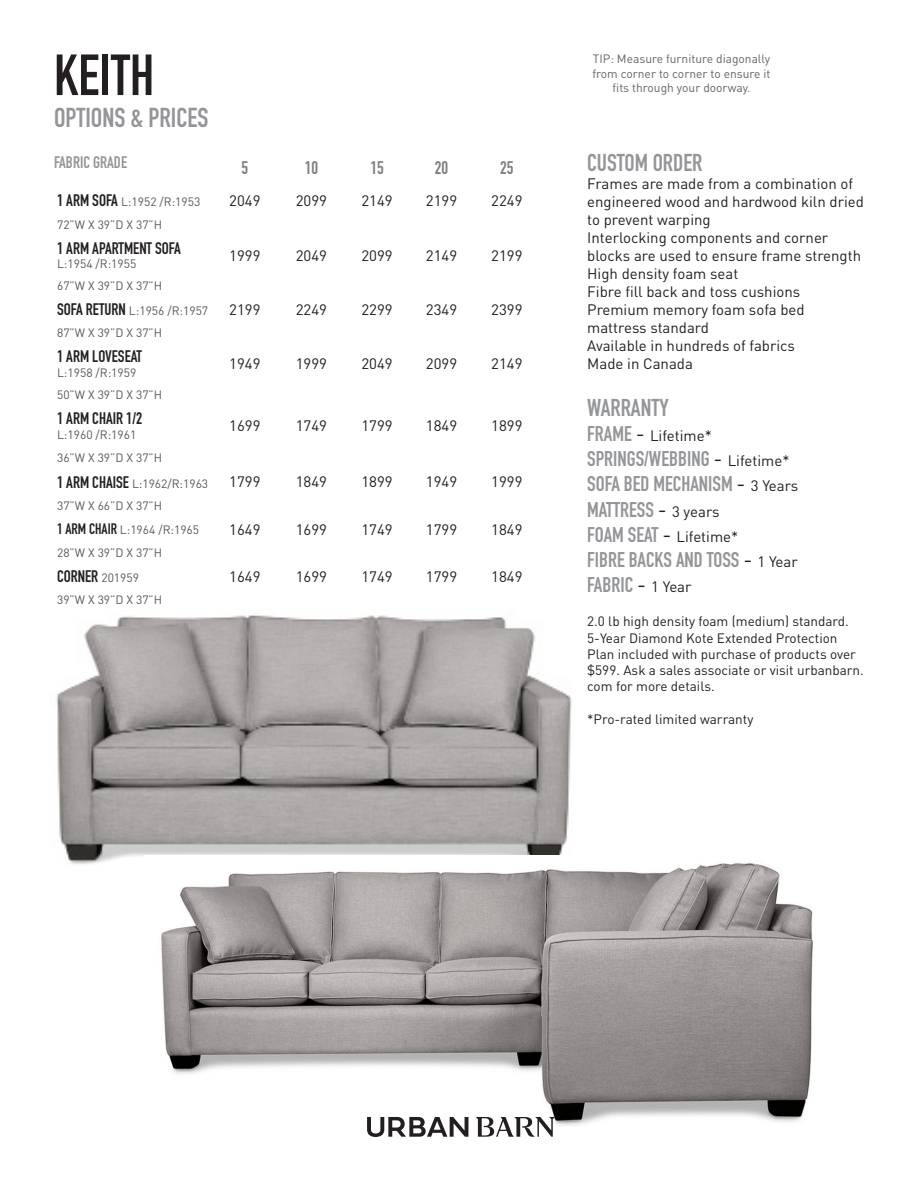
<style>
.page{position:relative;width:918px;height:1188px;background:#fff}
.page>*{position:absolute;margin:0;border:0;box-sizing:border-box;transform-origin:0 0}
.t1{font:57px "DIN Engschrift Std";color:#231f20}
.t2{font:27px "DIN Engschrift Std";color:#939598}
.t3{font:24px "DIN Engschrift Std";color:#939598}
.t4{font:21px "DIN Engschrift Std";color:#939598}
.Grade{font:18px "DIN Engschrift Std";color:#7f7f7f}
.Grade-2{font:16.5px "DIN Engschrift Std";color:#231f20}
.t5{font:16.5px "DIN Engschrift Std";color:#939598}
.Grade-3{font:15px/18px "DINOT";color:#231f20}
.t6{font:13.5px/16.2px "DINOT";color:#231f20}
.Grade-4{font:12px "DINOT";color:#57585a}
.t7{font:12px/14.4px "DINOT";color:#636366;text-align:center}
.s1{font-family:"DIN Engschrift Std";font-size:16.5px;color:#231f20}
.s2{font-family:"DIN Engschrift Std";font-size:15px;color:#231f20}
.s3{font-family:"DINOT";font-size:12px;color:#57585a}
.s4{font-family:"DIN Engschrift Std";font-size:21px;color:#939598}
.s5{font-size:21px}
.s6{font-family:"DINOT";color:#231f20}
.s7{font-family:"DINOT";font-size:15px;color:#231f20}
</style>
<div class="page">
<img style="left:56px;top:615px;width:516px;height:249px">
<img style="left:144px;top:856px;width:669px;height:271px">
<svg style="left:367px;top:1117px;width:101px;height:20px"></svg>
<svg style="left:476px;top:1117px;width:79px;height:20px"></svg>
<p class="t1" style="left:54px;top:42px;width:102px">KEITH</p>
<p class="t2" style="left:54px;top:101px;width:156px">OPTIONS &amp; PRICES</p>
<p class="t5" style="left:54px;top:152px;width:75px">FABRIC GRADE</p>
<p class="Grade" style="left:241px;top:157px;width:8px">5</p>
<p class="Grade" style="left:305px;top:157px;width:15px">10</p>
<p class="Grade" style="left:370px;top:157px;width:15px">15</p>
<p class="Grade" style="left:435px;top:157px;width:15px">20</p>
<p class="Grade" style="left:500px;top:157px;width:15px">25</p>
<p class="Grade-4" style="left:57px;top:194px;width:145px"><span class="s1">1 ARM SOFA</span> L:1952 /R:1953</p>
<p class="Grade-3" style="left:229px;top:191px;width:33px">2049</p>
<p class="Grade-3" style="left:296px;top:191px;width:33px">2099</p>
<p class="Grade-3" style="left:361px;top:191px;width:33px">2149</p>
<p class="Grade-3" style="left:426px;top:191px;width:33px">2199</p>
<p class="Grade-3" style="left:491px;top:191px;width:33px">2249</p>
<p class="Grade-4" style="left:57px;top:216px;width:107px">72”W X 39”D X 37”H</p>
<p class="Grade-2" style="left:57px;top:238px;width:125px">1 ARM APARTMENT SOFA</p>
<p class="Grade-4" style="left:57px;top:255px;width:81px">L:1954 /R:1955</p>
<p class="Grade-3" style="left:229px;top:246px;width:33px">1999</p>
<p class="Grade-3" style="left:296px;top:246px;width:33px">2049</p>
<p class="Grade-3" style="left:361px;top:246px;width:33px">2099</p>
<p class="Grade-3" style="left:426px;top:246px;width:33px">2149</p>
<p class="Grade-3" style="left:491px;top:246px;width:33px">2199</p>
<p class="Grade-4" style="left:57px;top:278px;width:107px">67”W X 39”D X 37”H</p>
<p class="Grade-4" style="left:57px;top:303px;width:153px"><span class="s1">SOFA RETURN</span> L:1956 /R:1957</p>
<p class="Grade-3" style="left:229px;top:300px;width:33px">2199</p>
<p class="Grade-3" style="left:296px;top:300px;width:33px">2249</p>
<p class="Grade-3" style="left:361px;top:300px;width:33px">2299</p>
<p class="Grade-3" style="left:426px;top:300px;width:33px">2349</p>
<p class="Grade-3" style="left:491px;top:300px;width:33px">2399</p>
<p class="Grade-4" style="left:57px;top:325px;width:107px">87”W X 39”D X 37”H</p>
<p class="Grade-2" style="left:57px;top:347px;width:86px">1 ARM LOVESEAT</p>
<p class="Grade-4" style="left:57px;top:364px;width:81px">L:1958 /R:1959</p>
<p class="Grade-3" style="left:229px;top:354px;width:33px">1949</p>
<p class="Grade-3" style="left:296px;top:354px;width:33px">1999</p>
<p class="Grade-3" style="left:361px;top:354px;width:33px">2049</p>
<p class="Grade-3" style="left:426px;top:354px;width:33px">2099</p>
<p class="Grade-3" style="left:491px;top:354px;width:33px">2149</p>
<p class="Grade-4" style="left:57px;top:387px;width:107px">50”W X 39”D X 37”H</p>
<p class="Grade-2" style="left:57px;top:409px;width:87px">1 ARM CHAIR 1/2</p>
<p class="Grade-4" style="left:57px;top:426px;width:81px">L:1960 /R:1961</p>
<p class="Grade-3" style="left:229px;top:416px;width:33px">1699</p>
<p class="Grade-3" style="left:296px;top:416px;width:33px">1749</p>
<p class="Grade-3" style="left:361px;top:416px;width:33px">1799</p>
<p class="Grade-3" style="left:426px;top:416px;width:33px">1849</p>
<p class="Grade-3" style="left:491px;top:416px;width:33px">1899</p>
<p class="Grade-4" style="left:57px;top:449px;width:107px">36”W X 39”D X 37”H</p>
<p class="Grade-4" style="left:57px;top:475px;width:153px"><span class="s1">1 ARM CHAISE</span> L:1962/R:1963</p>
<p class="Grade-3" style="left:229px;top:472px;width:33px">1799</p>
<p class="Grade-3" style="left:296px;top:472px;width:33px">1849</p>
<p class="Grade-3" style="left:361px;top:472px;width:33px">1899</p>
<p class="Grade-3" style="left:426px;top:472px;width:33px">1949</p>
<p class="Grade-3" style="left:491px;top:472px;width:33px">1999</p>
<p class="Grade-4" style="left:57px;top:498px;width:107px">37”W X 66”D X 37”H</p>
<p class="Grade-4" style="left:57px;top:522px;width:144px"><span class="s2">1 ARM CHAIR</span> L:1964 /R:1965</p>
<p class="Grade-3" style="left:229px;top:520px;width:33px">1649</p>
<p class="Grade-3" style="left:296px;top:520px;width:33px">1699</p>
<p class="Grade-3" style="left:361px;top:520px;width:33px">1749</p>
<p class="Grade-3" style="left:426px;top:520px;width:33px">1799</p>
<p class="Grade-3" style="left:491px;top:520px;width:33px">1849</p>
<p class="Grade-4" style="left:57px;top:545px;width:107px">28”W X 39”D X 37”H</p>
<p class="Grade-2" style="left:57px;top:567px;width:83px">CORNER <span class="s3">201959</span></p>
<p class="Grade-3" style="left:229px;top:567px;width:33px">1649</p>
<p class="Grade-3" style="left:296px;top:567px;width:33px">1699</p>
<p class="Grade-3" style="left:361px;top:567px;width:33px">1749</p>
<p class="Grade-3" style="left:426px;top:567px;width:33px">1799</p>
<p class="Grade-3" style="left:491px;top:567px;width:33px">1849</p>
<p class="Grade-4" style="left:57px;top:592px;width:107px">39”W X 39”D X 37”H</p>
<p class="t7" style="left:592px;top:51px;width:180px">TIP: Measure furniture diagonally from corner to corner to ensure it fits through your doorway.</p>
<p class="t3" style="left:587px;top:149px;width:117px">CUSTOM ORDER</p>
<p class="Grade-3" style="left:587px;top:174px;width:278px">Frames are made from a combination of engineered wood and hardwood kiln dried to prevent warping</p>
<p class="Grade-3" style="left:587px;top:228px;width:275px">Interlocking components and corner blocks are used to ensure frame strength</p>
<p class="Grade-3" style="left:587px;top:264px;width:153px">High density foam seat</p>
<p class="Grade-3" style="left:587px;top:282px;width:215px">Fibre fill back and toss cushions</p>
<p class="Grade-3" style="left:587px;top:300px;width:219px">Premium memory foam sofa bed mattress standard</p>
<p class="Grade-3" style="left:587px;top:336px;width:209px">Available in hundreds of fabrics</p>
<p class="Grade-3" style="left:587px;top:354px;width:107px">Made in Canada</p>
<p class="t3" style="left:587px;top:393px;width:83px">WARRANTY</p>
<p class="Grade-3" style="left:587px;top:426px;width:126px"><span class="s4">FRAME</span> <span class="s5">-</span> Lifetime*</p>
<p class="t4" style="left:587px;top:447px;width:204px">SPRINGS/WEBBING <span class="s6">-</span> <span class="s7">Lifetime*</span></p>
<p class="t4" style="left:587px;top:472px;width:213px">SOFA BED MECHANISM <span class="s6">-</span> <span class="s7">3 Years</span></p>
<p class="t4" style="left:587px;top:497px;width:134px">MATTRESS <span class="s6">-</span> <span class="s7">3 years</span></p>
<p class="Grade-3" style="left:587px;top:527px;width:153px"><span class="s4">FOAM SEAT</span> <span class="s5">-</span> Lifetime*</p>
<p class="t4" style="left:587px;top:547px;width:212px">FIBRE BACKS AND TOSS <span class="s6">-</span> <span class="s7">1 Year</span></p>
<p class="t4" style="left:587px;top:573px;width:106px">FABRIC <span class="s6">-</span> <span class="s7">1 Year</span></p>
<p class="t6" style="left:587px;top:613px;width:263px">2.0 lb high density foam (medium) standard.</p>
<p class="t6" style="left:587px;top:629px;width:278px">5-Year Diamond Kote Extended Protection Plan included with purchase of products over $599. Ask a sales associate or visit urbanbarn. com for more details.</p>
<p class="t6" style="left:587px;top:710px;width:168px">*Pro-rated limited warranty</p>
</div>
